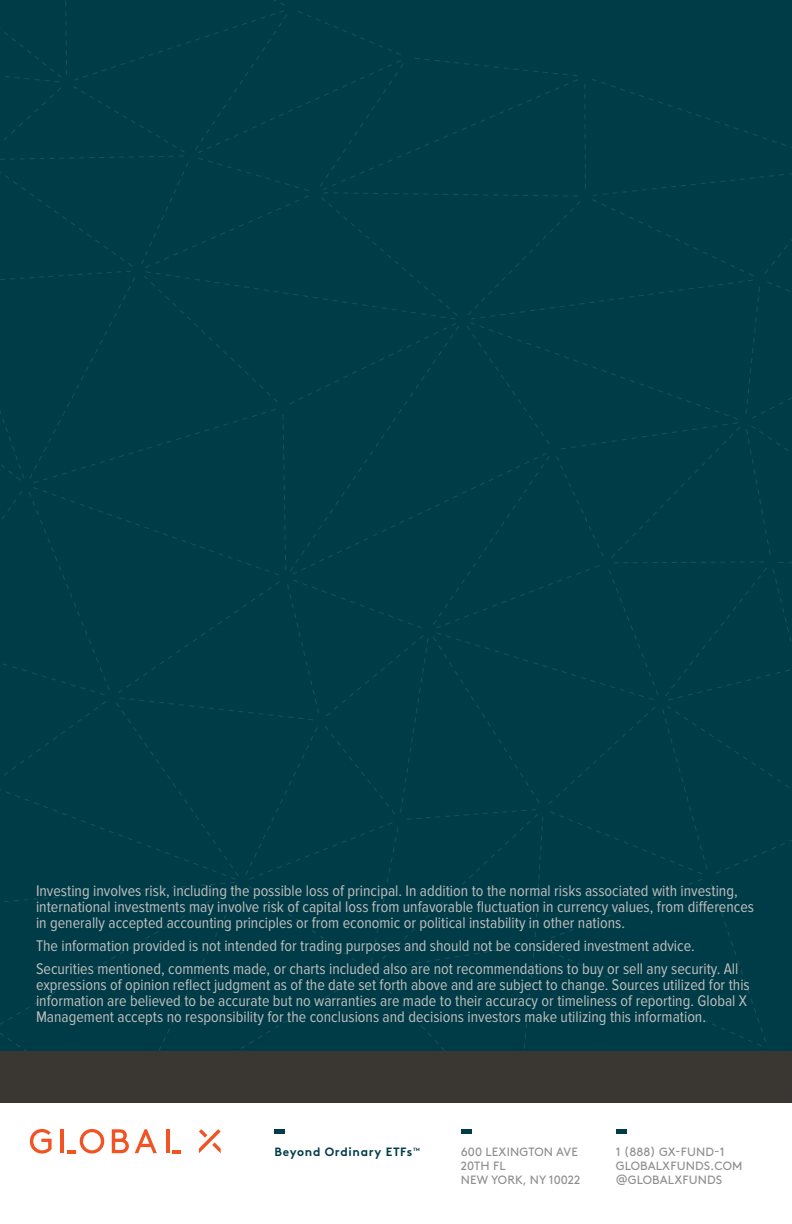
<style>
.page{position:relative;width:792px;height:1224px;background:#fff}
.page>*{position:absolute;margin:0;border:0;box-sizing:border-box;transform-origin:0 0}
.t1{font:16px/16px "Proxima Nova Cond";color:#bcbdbb}
.t2{font:12px/14px "Brown Std";letter-spacing:.015em;color:#8e8e8f}
.t3{font:700 12px "Brown Std";letter-spacing:.055em;color:#003b48}
.t4{font:700 4.6px "Brown Std";color:#003b48}
</style>
<div class="page">
<svg style="left:112px;top:1129px;width:17px;height:24px"></svg>
<svg style="left:135px;top:1129px;width:22px;height:24px"></svg>
<svg style="left:199px;top:1129px;width:22px;height:24px"></svg>
<hr style="left:166px;top:1129px;width:3px;height:24px;background:#f15422">
<svg style="left:173px;top:1150px;width:8px;height:3px"></svg>
<svg style="left:30px;top:1129px;width:22px;height:25px"></svg>
<hr style="left:60px;top:1129px;width:4px;height:24px;background:#f15422">
<svg style="left:67px;top:1129px;width:37px;height:25px"></svg>
<hr style="left:461px;top:1129px;width:10px;height:4px;background:#003b48">
<hr style="left:616px;top:1129px;width:10px;height:4px;background:#003b48">
<hr style="left:275px;top:1129px;width:10px;height:4px;background:#003b48">
<div style="left:0;top:0;width:792px;height:1051px;background:#003b48"></div>
<div style="left:0;top:1051px;width:792px;height:52px;background:#3a3631"></div>
<p class="t1" style="left:36px;top:883px;width:720px">Investing involves risk, including the possible loss of principal. In addition to the normal risks associated with investing, international investments may involve risk of capital loss from unfavorable fluctuation in currency values, from differences in generally accepted accounting principles or from economic or political instability in other nations.</p>
<p class="t1" style="left:36px;top:934px;width:704px;line-height:23px">The information provided is not intended for trading purposes and should not be considered investment advice.<br>Securities mentioned, comments made, or charts included also are not recommendations to buy or sell any security. All</p>
<p class="t1" style="left:36px;top:977px;width:715px">expressions of opinion reflect judgment as of the date set forth above and are subject to change. Sources utilized for this information are believed to be accurate but no warranties are made to their accuracy or timeliness of reporting. Global X<br>Management accepts no responsibility for the conclusions and decisions investors make utilizing this information.</p>
<p class="t3" style="left:275px;top:1144px;width:139px">Beyond Ordinary ETFs</p>
<p class="t4" style="left:413px;top:1146px;width:8px">TM</p>
<p class="t2" style="left:461px;top:1145px;width:121px">600 LEXINGTON AVE<br>20TH FL<br>NEW YORK, NY 10022</p>
<p class="t2" style="left:616px;top:1145px;width:128px">1 (888) GX-FUND-1<br>GLOBALXFUNDS.COM @GLOBALXFUNDS</p>
</div>
